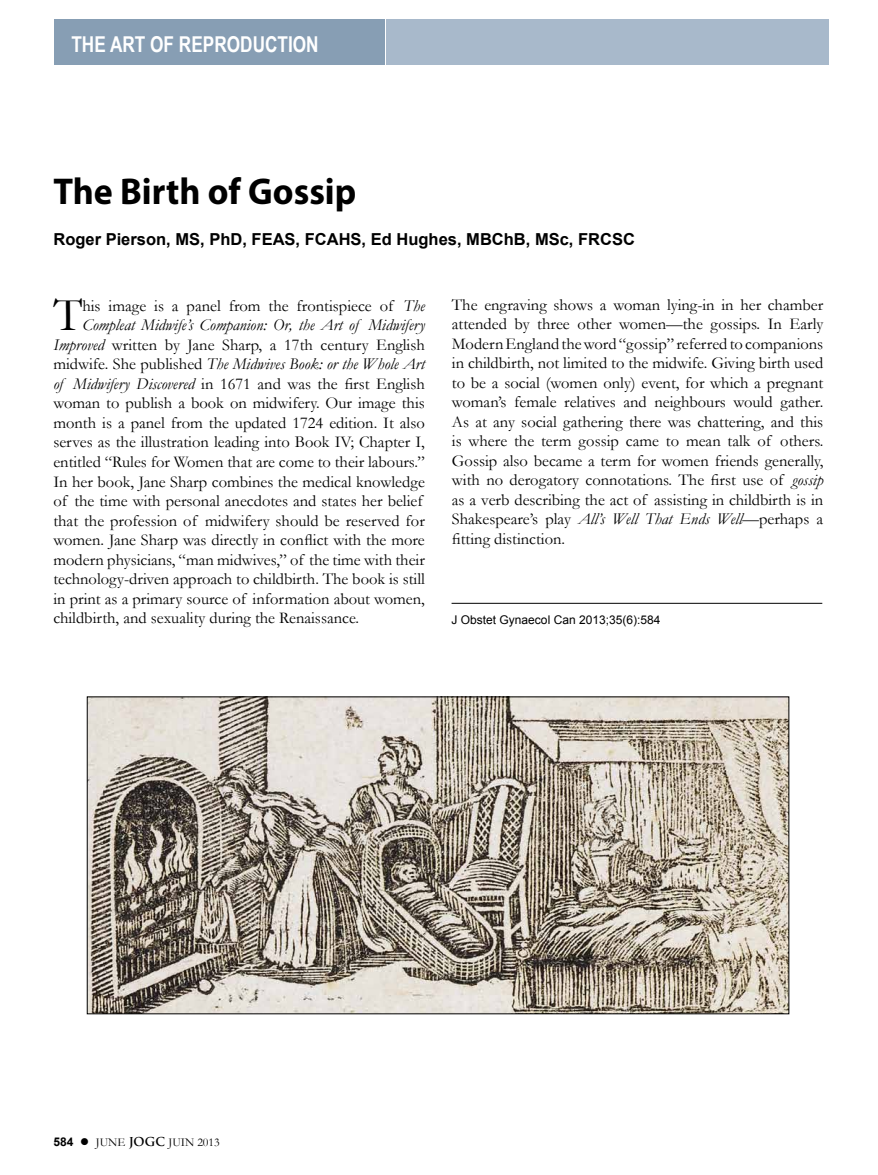
<style>
.page{position:relative;width:878px;height:1175px;background:#fff}
.page>*{position:absolute;margin:0;border:0;box-sizing:border-box;transform-origin:0 0}
.t1{font:47.1px "Garamond";color:#000}
.t2{font:700 37.5px "Myriad Pro";color:#000;scale:.96 1}
.t3{font:700 21.9px "Arial Narrow";color:#fff;scale:.96 1}
.t4{font:16.5px/19.5px "Garamond";color:#000;text-align:justify}
.t5{font:italic 16.5px "Garamond";color:#000}
.t6{font:700 16.5px "Arial";color:#000}
.t7{font:12px "Arial";color:#000}
.t8{font:12px "Garamond";color:#000}
.s1{font-style:italic}
.s2{font-style:normal}
.s3{font-family:"Arial";font-weight:700}
.s4{font-family:"Trajan Pro";font-weight:700}
</style>
<div class="page">
<div style="left:54px;top:19px;width:330px;height:46px;background:#879eb4"></div>
<div style="left:386px;top:19px;width:443px;height:46px;background:#a8b9cb"></div>
<hr style="left:451px;top:603px;width:371px;height:1px;background:#000">
<img style="left:89px;top:698px;width:698px;height:314px">
<h3 class="t3" style="left:71px;top:27px;width:259px">THE ART OF REPRODUCTION</h3>
<h2 class="t2" style="left:53px;top:167px;width:317px">The Birth of Gossip</h2>
<p class="t6" style="left:53px;top:228px;width:583px">Roger Pierson, MS, PhD, FEAS, FCAHS, Ed Hughes, MBChB, MSc, FRCSC</p>
<h1 class="t1" style="left:53px;top:284px;width:31px">T</h1>
<p class="t4" style="left:82px;top:295px;width:344px">his image is a panel from the frontispiece of <span class="s1">The</span></p>
<p class="t5" style="left:82px;top:314px;width:344px">Compleat Midwife’s Companion: Or, the Art of Midwifery</p>
<p class="t4" style="left:53px;top:334px;width:373px"><span class="s1">Improved</span> written by Jane Sharp, a 17th century English</p>
<p class="t5" style="left:53px;top:353px;width:373px"><span class="s2">midwife. She published</span> The Midwives Book: or the Whole Art</p>
<p class="t4" style="left:53px;top:373px;width:373px"><span class="s1">of Midwifery Discovered</span> in 1671 and was the first English</p>
<p class="t4" style="left:53px;top:393px;width:373px">woman to publish a book on midwifery. Our image this</p>
<p class="t4" style="left:53px;top:412px;width:373px">month is a panel from the updated 1724 edition. It also</p>
<p class="t4" style="left:53px;top:432px;width:373px">serves as the illustration leading into Book IV; Chapter I,</p>
<p class="t4" style="left:53px;top:451px;width:373px">entitled “Rules for Women that are come to their labours.”</p>
<p class="t4" style="left:53px;top:471px;width:373px">In her book, Jane Sharp combines the medical knowledge</p>
<p class="t4" style="left:53px;top:490px;width:371px">of the time with personal anecdotes and states her belief</p>
<p class="t4" style="left:53px;top:510px;width:373px">that the profession of midwifery should be reserved for</p>
<p class="t4" style="left:53px;top:529px;width:373px">women. Jane Sharp was directly in conflict with the more</p>
<p class="t4" style="left:53px;top:549px;width:373px">modern physicians, “man midwives,” of the time with their</p>
<p class="t4" style="left:53px;top:568px;width:373px">technology-driven approach to childbirth. The book is still</p>
<p class="t4" style="left:53px;top:588px;width:373px">in print as a primary source of information about women,</p>
<p class="t4" style="left:53px;top:607px;width:307px">childbirth, and sexuality during the Renaissance.</p>
<p class="t4" style="left:452px;top:294px;width:373px">The engraving shows a woman lying-in in her chamber attended by three other women—the gossips. In Early Modern England the word “gossip” referred to companions in childbirth, not limited to the midwife. Giving birth used to be a social (women only) event, for which a pregnant woman’s female relatives and neighbours would gather.<br>As at any social gathering there was chattering, and this is where the term gossip came to mean talk of others.<br>Gossip also became a term for women friends generally, with no derogatory connotations. The first use of <span class="s1">gossip </span>as a verb describing the act of assisting in childbirth is in Shakespeare’s play <span class="s1">All’s Well That Ends Well</span>—perhaps a fitting distinction.</p>
<p class="t7" style="left:451px;top:612px;width:210px">J Obstet Gynaecol Can 2013;35(6):584</p>
<p class="t8" style="left:53px;top:1134px;width:168px"><span class="s3">584</span> ● JUNE <span class="s4">JOGC</span> JUIN 2013</p>
</div>
